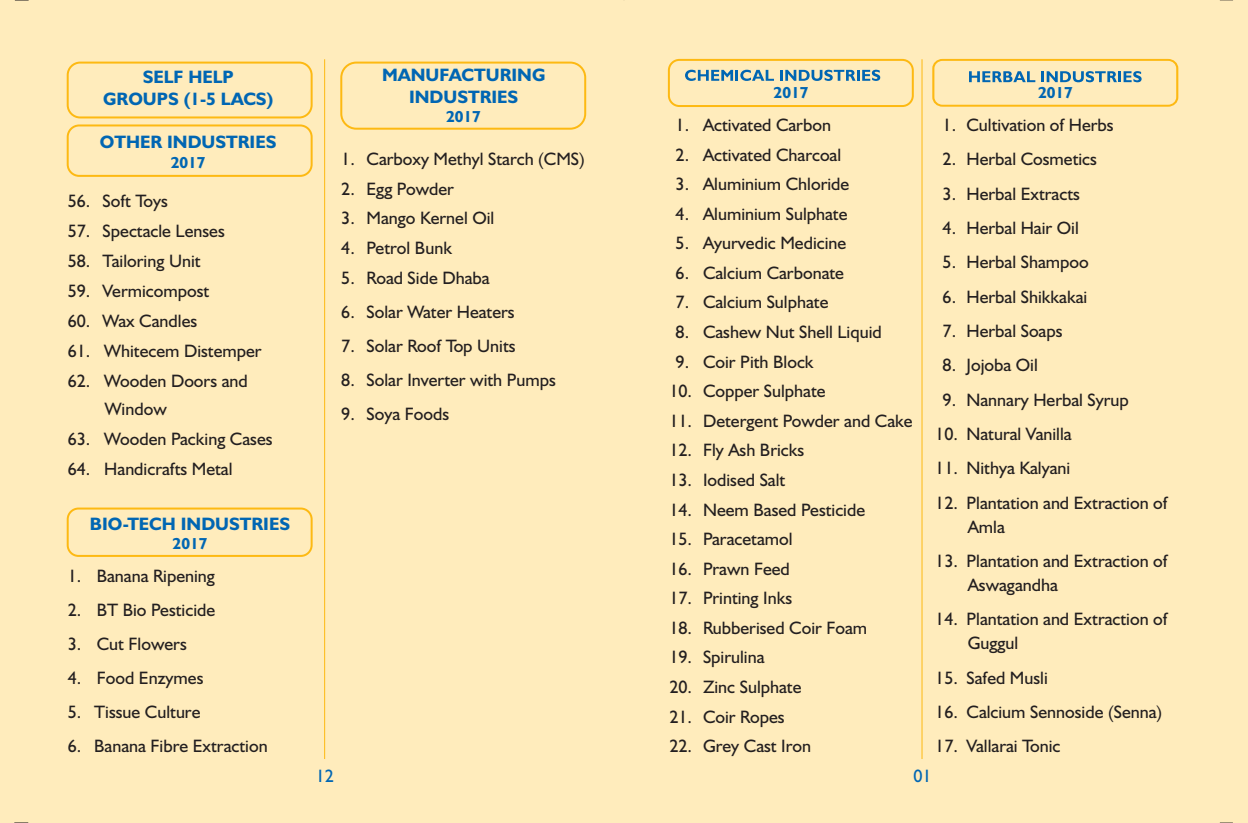
<style>
.page{position:relative;width:1248px;height:823px;background:#fff}
.page>*{position:absolute;margin:0;border:0;box-sizing:border-box;transform-origin:0 0}
.t1{font:18px/23.8px "Humanist 521 BT";color:#231f20}
.t2{font:700 18px/21.6px "Humanist 521 BT";color:#0066b3;text-align:center}
.t3{font:18px "Humanist 521 BT";color:#0066b3}
.t4{font:700 16px "Humanist 521 BT";color:#0066b3}
</style>
<div class="page">
<div style="left:0;top:0;width:1247px;height:822px;background:#ffecbc"></div>
<svg style="left:685px;top:70px;width:89px;height:11px"></svg>
<svg style="left:780px;top:70px;width:100px;height:11px"></svg>
<div style="left:932px;top:59px;width:246px;height:48px;border:2px solid #fdb913;border-radius:9px"></div>
<svg style="left:969px;top:71px;width:66px;height:11px"></svg>
<svg style="left:1041px;top:71px;width:100px;height:11px"></svg>
<hr style="left:921px;top:59px;width:1px;height:699px;background:#fdb913">
<svg style="left:14px;top:822px;width:15px;height:1px"></svg>
<svg style="left:15px;top:0;width:14px;height:1px"></svg>
<svg style="left:1219px;top:822px;width:13px;height:1px"></svg>
<svg style="left:1219px;top:0;width:13px;height:1px"></svg>
<div style="left:667px;top:59px;width:246px;height:48px;border:2px solid #fdb913;border-radius:10px"></div>
<hr style="left:324px;top:59px;width:1px;height:699px;background:#fdb913">
<div style="left:67px;top:507px;width:245px;height:49px;border:2px solid #fdb913;border-radius:11px"></div>
<div style="left:340px;top:62px;width:246px;height:68px;border:2px solid #fdb913;border-radius:15px"></div>
<div style="left:67px;top:62px;width:245px;height:56px;border:2px solid #fdb913;border-radius:12px"></div>
<div style="left:67px;top:124px;width:245px;height:53px;border:2px solid #fdb913;border-radius:11px"></div>
<p class="t2" style="left:103px;top:68px;width:171px">SELF HELP<br>GROUPS (1-5 LACS)</p>
<p class="t2" style="left:382px;top:66px;width:165px">MANUFACTURING<br>INDUSTRIES</p>
<p class="t4" style="left:446px;top:110px;width:36px">2017</p>
<p class="t2" style="left:100px;top:133px;width:178px">OTHER INDUSTRIES</p>
<p class="t4" style="left:171px;top:155px;width:36px">2017</p>
<p class="t1" style="left:341px;top:148px;width:245px">1. Carboxy Methyl Starch (CMS)</p>
<p class="t1" style="left:341px;top:178px;width:114px">2. Egg Powder</p>
<p class="t1" style="left:341px;top:208px;width:155px">3. Mango Kernel Oil</p>
<p class="t1" style="left:341px;top:237px;width:112px">4. Petrol Bunk</p>
<p class="t1" style="left:341px;top:267px;width:150px">5. Road Side Dhaba</p>
<p class="t1" style="left:341px;top:301px;width:175px">6. Solar Water Heaters</p>
<p class="t1" style="left:341px;top:335px;width:176px">7. Solar Roof Top Units</p>
<p class="t1" style="left:341px;top:369px;width:216px">8. Solar Inverter with Pumps</p>
<p class="t1" style="left:341px;top:403px;width:109px">9. Soya Foods</p>
<p class="t1" style="left:68px;top:190px;width:102px">56. Soft Toys</p>
<p class="t1" style="left:68px;top:220px;width:158px">57. Spectacle Lenses</p>
<p class="t1" style="left:68px;top:250px;width:134px">58. Tailoring Unit</p>
<p class="t1" style="left:68px;top:280px;width:143px">59. Vermicompost</p>
<p class="t1" style="left:68px;top:310px;width:131px">60. Wax Candles</p>
<p class="t1" style="left:68px;top:340px;width:195px">61. Whitecem Distemper</p>
<p class="t1" style="left:105px;top:368px;width:144px;line-height:28px;text-indent:-37px">62. Wooden Doors and<br>Window</p>
<p class="t1" style="left:68px;top:428px;width:206px">63. Wooden Packing Cases</p>
<p class="t1" style="left:68px;top:458px;width:166px">64. Handicrafts Metal</p>
<p class="t2" style="left:90px;top:514px;width:202px">BIO-TECH INDUSTRIES</p>
<p class="t4" style="left:173px;top:536px;width:36px">2017</p>
<p class="t1" style="left:68px;top:565px;width:149px">1. Banana Ripening</p>
<p class="t1" style="left:68px;top:599px;width:149px">2. BT Bio Pesticide</p>
<p class="t1" style="left:68px;top:633px;width:121px">3. Cut Flowers</p>
<p class="t1" style="left:68px;top:667px;width:137px">4. Food Enzymes</p>
<p class="t1" style="left:68px;top:701px;width:134px">5. Tissue Culture</p>
<p class="t1" style="left:68px;top:734px;width:201px">6. Banana Fibre Extraction</p>
<p class="t4" style="left:773px;top:86px;width:36px">2017</p>
<p class="t4" style="left:1038px;top:86px;width:36px">2017</p>
<p class="t1" style="left:675px;top:114px;width:157px">1. Activated Carbon</p>
<p class="t1" style="left:675px;top:144px;width:167px">2. Activated Charcoal</p>
<p class="t1" style="left:675px;top:173px;width:175px">3. Aluminium Chloride</p>
<p class="t1" style="left:675px;top:203px;width:173px">4. Aluminium Sulphate</p>
<p class="t1" style="left:675px;top:232px;width:172px">5. Ayurvedic Medicine</p>
<p class="t1" style="left:675px;top:262px;width:170px">6. Calcium Carbonate</p>
<p class="t1" style="left:675px;top:291px;width:154px">7. Calcium Sulphate</p>
<p class="t1" style="left:675px;top:321px;width:208px">8. Cashew Nut Shell Liquid</p>
<p class="t1" style="left:675px;top:351px;width:139px">9. Coir Pith Block</p>
<p class="t1" style="left:669px;top:380px;width:158px">10. Copper Sulphate</p>
<p class="t1" style="left:669px;top:410px;width:245px">11. Detergent Powder and Cake</p>
<p class="t1" style="left:669px;top:439px;width:136px">12. Fly Ash Bricks</p>
<p class="t1" style="left:669px;top:469px;width:117px">13. Iodised Salt</p>
<p class="t1" style="left:669px;top:498px;width:197px">14. Neem Based Pesticide</p>
<p class="t1" style="left:669px;top:528px;width:125px">15. Paracetamol</p>
<p class="t1" style="left:669px;top:557px;width:122px">16. Prawn Feed</p>
<p class="t1" style="left:669px;top:587px;width:124px">17. Printing Inks</p>
<p class="t1" style="left:669px;top:617px;width:199px">18. Rubberised Coir Foam</p>
<p class="t1" style="left:669px;top:646px;width:97px">19. Spirulina</p>
<p class="t1" style="left:669px;top:676px;width:134px">20. Zinc Sulphate</p>
<p class="t1" style="left:669px;top:705px;width:117px">21. Coir Ropes</p>
<p class="t1" style="left:669px;top:735px;width:143px">22. Grey Cast Iron</p>
<p class="t1" style="left:942px;top:114px;width:172px">1. Cultivation of Herbs</p>
<p class="t1" style="left:942px;top:149px;width:156px">2. Herbal Cosmetics</p>
<p class="t1" style="left:942px;top:183px;width:139px">3. Herbal Extracts</p>
<p class="t1" style="left:942px;top:217px;width:138px">4. Herbal Hair Oil</p>
<p class="t1" style="left:942px;top:252px;width:147px">5. Herbal Shampoo</p>
<p class="t1" style="left:942px;top:286px;width:146px">6. Herbal Shikkakai</p>
<p class="t1" style="left:942px;top:320px;width:121px">7. Herbal Soaps</p>
<p class="t1" style="left:942px;top:354px;width:97px">8. Jojoba Oil</p>
<p class="t1" style="left:942px;top:389px;width:188px">9. Nannary Herbal Syrup</p>
<p class="t1" style="left:935px;top:423px;width:138px">10. Natural Vanilla</p>
<p class="t1" style="left:935px;top:457px;width:136px">11. Nithya Kalyani</p>
<p class="t1" style="left:967px;top:492px;width:201px;text-indent:-32px">12. Plantation and Extraction of<br>Amla</p>
<p class="t1" style="left:967px;top:550px;width:201px;text-indent:-32px">13. Plantation and Extraction of<br>Aswagandha</p>
<p class="t1" style="left:967px;top:608px;width:201px;text-indent:-32px">14. Plantation and Extraction of<br>Guggul</p>
<p class="t1" style="left:935px;top:666px;width:114px">15. Safed Musli</p>
<p class="t1" style="left:935px;top:701px;width:228px">16. Calcium Sennoside (Senna)</p>
<p class="t1" style="left:935px;top:735px;width:127px">17. Vallarai Tonic</p>
<p class="t3" style="left:316px;top:768px;width:20px">12</p>
<p class="t3" style="left:913px;top:768px;width:20px">01</p>
</div>
